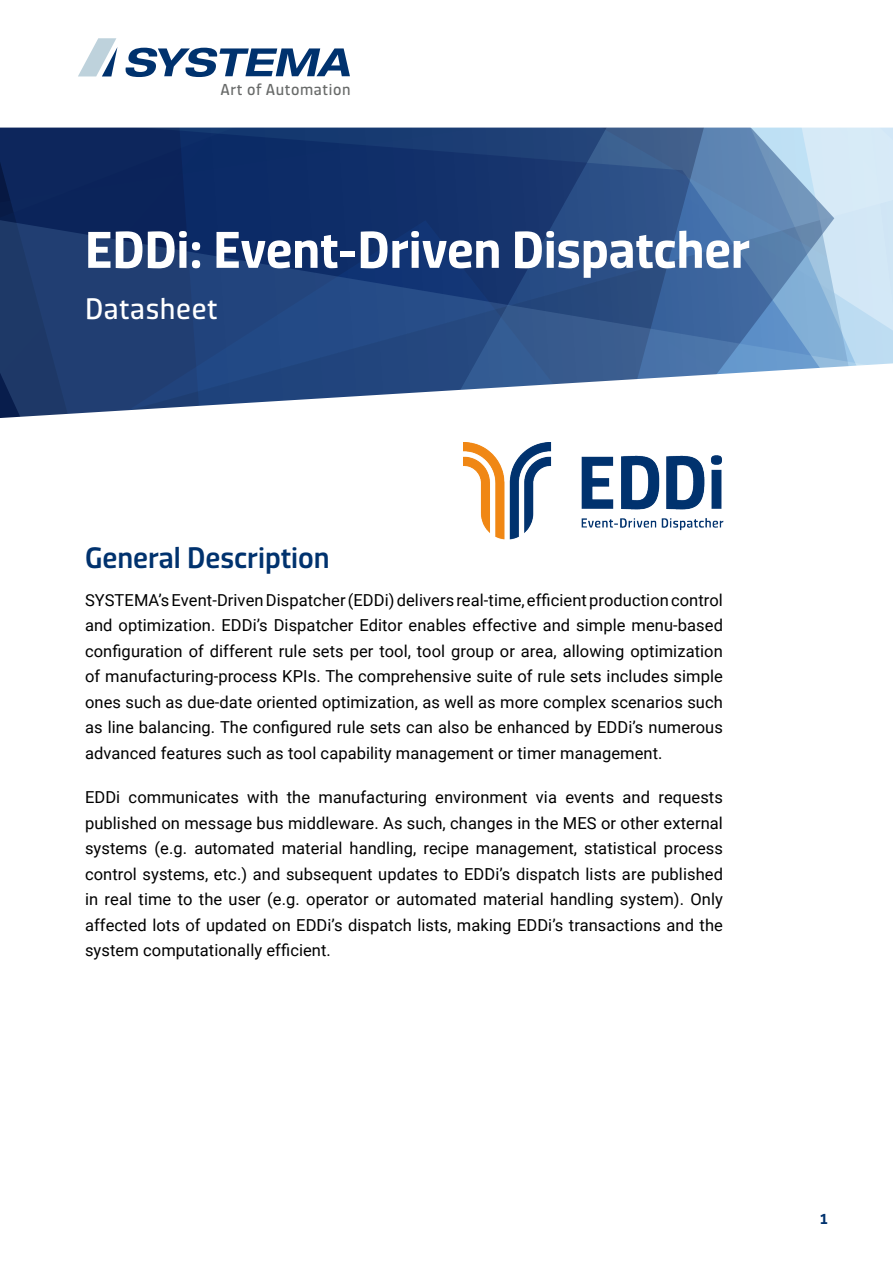
<style>
.page{position:relative;width:893px;height:1263px;background:#fff}
.page>*{position:absolute;margin:0;border:0;box-sizing:border-box;transform-origin:0 0}
.t1{font:600 52.5px "Dic Sans";color:#fff}
.t2{font:500 30px "Dic Sans";color:#00326e}
.t3{font:30px "Dic Sans";letter-spacing:.02em;color:#fff}
.t4{font:16.5px/25.5px "Roboto";letter-spacing:.005em;color:#000;text-align:justify}
.t5{font:16.2px "Dic Sans";letter-spacing:.04em;color:#686a69}
.t6{font:600 15px "Dic Sans";color:#00326e}
</style>
<div class="page">
<svg style="left:0;top:128px;width:893px;height:290px;background:#466492"></svg>
<svg style="left:78px;top:38px;width:39px;height:38px"></svg>
<svg style="left:125px;top:48px;width:225px;height:29px"></svg>
<img style="left:464px;top:443px;width:259px;height:96px">
<p class="t5" style="left:220px;top:78px;width:132px">Art of Automation</p>
<h1 class="t1" style="left:85px;top:211px;width:666px">EDDi: Event-Driven Dispatcher</h1>
<h2 class="t3" style="left:85px;top:287px;width:134px">Datasheet</h2>
<h2 class="t2" style="left:85px;top:536px;width:246px">General Description</h2>
<p class="t4" style="left:85px;top:586px;width:639px">SYSTEMA’s Event-Driven Dispatcher (EDDi) delivers real-time, efficient production control and optimization. EDDi’s Dispatcher Editor enables effective and simple menu-based configuration of different rule sets per tool, tool group or area, allowing optimization of manufacturing-process KPIs. The comprehensive suite of rule sets includes simple ones such as due-date oriented optimization, as well as more complex scenarios such as line balancing. The configured rule sets can also be enhanced by EDDi’s numerous advanced features such as tool capability management or timer management.</p>
<p class="t4" style="left:85px;top:784px;width:639px">EDDi communicates with the manufacturing environment via events and requests published on message bus middleware. As such, changes in the MES or other external systems (e.g. automated material handling, recipe management, statistical process control systems, etc.) and subsequent updates to EDDi’s dispatch lists are published in real time to the user (e.g. operator or automated material handling system). Only affected lots of updated on EDDi’s dispatch lists, making EDDi’s transactions and the system computationally efficient.</p>
<p class="t6" style="left:820px;top:1208px;width:10px">1</p>
</div>
